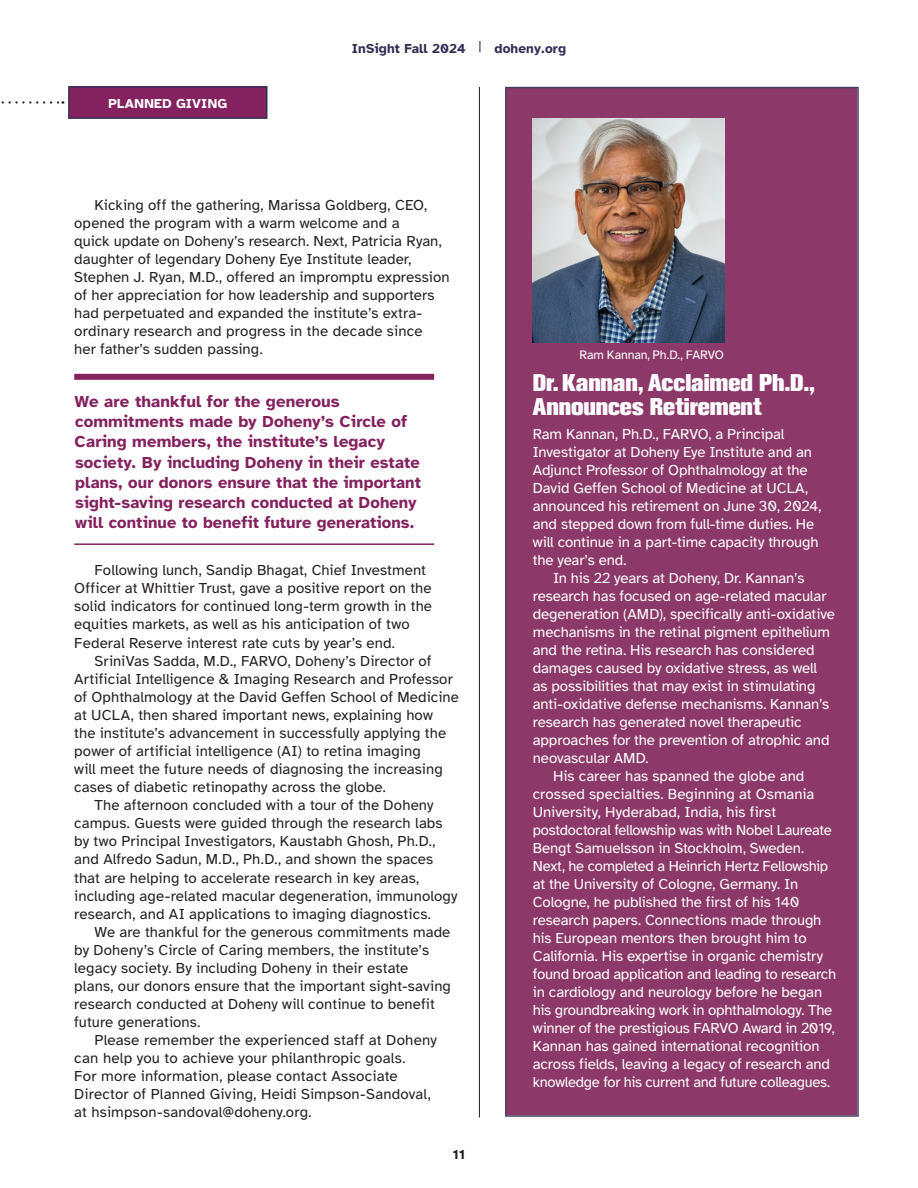
<style>
.page{position:relative;width:918px;height:1188px;background:#fff}
.page>*{position:absolute;margin:0;border:0;box-sizing:border-box;transform-origin:0 0}
.t1{font:800 24px/24px "Akzidenz Grotesk BE";letter-spacing:-.005em;color:#fff}
.t2{font:700 16.5px/20.2px "Atkinson Hyperlegible";letter-spacing:.005em;color:#84225f}
.t3{font:15px/18px "Atkinson Hyperlegible";letter-spacing:.01em;color:#231f20}
.t4{font:15px/18px "Atkinson Hyperlegible";letter-spacing:-.01em;color:#fff}
.t5{font:700 13.5px "Atkinson Hyperlegible";letter-spacing:.01em;color:#342f55}
.t6{font:700 13.5px "Atkinson Hyperlegible";letter-spacing:.02em;color:#fff}
.t7{font:700 13.5px "Atkinson Hyperlegible";color:#231f20}
.t8{font:12.75px "Atkinson Hyperlegible";letter-spacing:-.015em;color:#fff}
</style>
<div class="page">
<div style="left:505px;top:87px;width:354px;height:1030px;background:#8c3969"></div>
<div style="left:74px;top:374px;width:360px;height:6px;background:#84225f"></div>
<hr style="left:74px;top:543px;width:360px;height:2px;background:#84225f">
<hr style="left:479px;top:87px;width:1px;height:1030px;background:#231f20">
<img style="left:533px;top:118px;width:192px;height:225px">
<svg style="left:1px;top:101px;width:62px;height:3px"></svg>
<div style="left:69px;top:87px;width:198px;height:31px;background:#84225f"></div>
<div style="left:68px;top:86px;width:199px;height:33px;border:2px solid #342f55"></div>
<p class="t6" style="left:108px;top:96px;width:120px">PLANNED GIVING</p>
<p class="t5" style="left:352px;top:41px;width:216px">InSight Fall 2024 <sup>|</sup> doheny.org</p>
<p class="t3" style="left:74px;top:197px;width:377px;text-indent:20px">Kicking off the gathering, Marissa Goldberg, CEO, opened the program with a warm welcome and a<br>quick update on Doheny’s research. Next, Patricia Ryan, daughter of legendary Doheny Eye Institute leader, Stephen J. Ryan, M.D., offered an impromptu expression of her appreciation for how leadership and supporters had perpetuated and expanded the institute’s extra&shy;ordinary research and progress in the decade since<br>her father’s sudden passing.</p>
<p class="t8" style="left:580px;top:347px;width:146px">Ram Kannan, Ph.D., FARVO</p>
<p class="t2" style="left:75px;top:391px;width:348px">We are thankful for the generous commitments made by Doheny’s Circle of Caring members, the institute’s legacy society. By including Doheny in their estate plans, our donors ensure that the important sight-saving research conducted at Doheny will continue to benefit future generations.</p>
<p class="t3" style="left:74px;top:561px;width:359px;text-indent:20px">Following lunch, Sandip Bhagat, Chief Investment Officer at Whittier Trust, gave a positive report on the solid indicators for continued long-term growth in the equities markets, as well as his anticipation of two Federal Reserve interest rate cuts by year’s end.</p>
<p class="t3" style="left:94px;top:652px;width:338px">SriniVas Sadda, M.D., FARVO, Doheny’s Director of</p>
<p class="t3" style="left:74px;top:670px;width:380px">Artificial Intelligence &amp; Imaging Research and Professor</p>
<p class="t3" style="left:74px;top:688px;width:386px">of Ophthalmology at the David Geffen School of Medicine</p>
<p class="t3" style="left:74px;top:706px;width:360px">at UCLA, then shared important news, explaining how</p>
<p class="t3" style="left:74px;top:724px;width:373px">the institute’s advancement in successfully applying the</p>
<p class="t3" style="left:74px;top:742px;width:348px">power of artificial intelligence (AI) to retina imaging</p>
<p class="t3" style="left:74px;top:760px;width:370px">will meet the future needs of diagnosing the increasing</p>
<p class="t3" style="left:74px;top:778px;width:313px">cases of diabetic retinopathy across the globe.</p>
<p class="t3" style="left:94px;top:796px;width:340px">The afternoon concluded with a tour of the Doheny</p>
<p class="t3" style="left:74px;top:815px;width:370px">campus. Guests were guided through the research labs</p>
<p class="t3" style="left:74px;top:833px;width:363px">by two Principal Investigators, Kaustabh Ghosh, Ph.D.,</p>
<p class="t3" style="left:74px;top:851px;width:360px">and Alfredo Sadun, M.D., Ph.D., and shown the spaces</p>
<p class="t3" style="left:74px;top:869px;width:347px">that are helping to accelerate research in key areas,</p>
<p class="t3" style="left:74px;top:887px;width:385px">including age-related macular degeneration, immunology</p>
<p class="t3" style="left:74px;top:905px;width:358px">research, and AI applications to imaging diagnostics.</p>
<p class="t3" style="left:94px;top:923px;width:357px">We are thankful for the generous commitments made</p>
<p class="t3" style="left:74px;top:941px;width:356px">by Doheny’s Circle of Caring members, the institute’s</p>
<p class="t3" style="left:74px;top:959px;width:336px">legacy society. By including Doheny in their estate</p>
<p class="t3" style="left:74px;top:977px;width:378px">plans, our donors ensure that the important sight-saving</p>
<p class="t3" style="left:74px;top:995px;width:362px">research conducted at Doheny will continue to benefit</p>
<p class="t3" style="left:74px;top:1013px;width:128px">future generations.</p>
<p class="t3" style="left:94px;top:1031px;width:344px">Please remember the experienced staff at Doheny</p>
<p class="t3" style="left:74px;top:1049px;width:333px">can help you to achieve your philanthropic goals.</p>
<p class="t3" style="left:74px;top:1068px;width:325px">For more information, please contact Associate</p>
<p class="t3" style="left:74px;top:1086px;width:358px">Director of Planned Giving, Heidi Simpson-Sandoval,</p>
<p class="t3" style="left:74px;top:1104px;width:239px">at hsimpson-sandoval@doheny.org.</p>
<p class="t7" style="left:453px;top:1147px;width:14px">11</p>
<h1 class="t1" style="left:533px;top:370px;width:284px">Dr. Kannan, Acclaimed Ph.D.,<br>Announces Retirement</h1>
<p class="t4" style="left:533px;top:425px;width:290px">Ram Kannan, Ph.D., FARVO, a Principal Investigator at Doheny Eye Institute and an Adjunct Professor of Ophthalmology at the David Geffen School of Medicine at UCLA, announced his retirement on June 30, 2024, and stepped down from full-time duties. He will continue in a part-time capacity through the year’s end.</p>
<p class="t4" style="left:553px;top:569px;width:253px">In his 22 years at Doheny, Dr. Kannan’s</p>
<p class="t4" style="left:533px;top:587px;width:295px">research has focused on age-related macular</p>
<p class="t4" style="left:533px;top:605px;width:304px">degeneration (AMD), specifically anti-oxidative</p>
<p class="t4" style="left:533px;top:623px;width:299px">mechanisms in the retinal pigment epithelium</p>
<p class="t4" style="left:533px;top:641px;width:283px">and the retina. His research has considered</p>
<p class="t4" style="left:533px;top:659px;width:286px">damages caused by oxidative stress, as well</p>
<p class="t4" style="left:533px;top:677px;width:284px">as possibilities that may exist in stimulating</p>
<p class="t4" style="left:533px;top:695px;width:298px">anti-oxidative defense mechanisms. Kannan’s</p>
<p class="t4" style="left:533px;top:713px;width:270px">research has generated novel therapeutic</p>
<p class="t4" style="left:533px;top:731px;width:298px">approaches for the prevention of atrophic and</p>
<p class="t4" style="left:533px;top:749px;width:117px">neovascular AMD.</p>
<p class="t4" style="left:553px;top:767px;width:253px">His career has spanned the globe and</p>
<p class="t4" style="left:533px;top:785px;width:283px">crossed specialties. Beginning at Osmania</p>
<p class="t4" style="left:533px;top:803px;width:245px">University, Hyderabad, India, his first</p>
<p class="t4" style="left:533px;top:821px;width:300px">postdoctoral fellowship was with Nobel Laureate</p>
<p class="t4" style="left:533px;top:839px;width:273px">Bengt Samuelsson in Stockholm, Sweden.</p>
<p class="t4" style="left:533px;top:857px;width:297px">Next, he completed a Heinrich Hertz Fellowship</p>
<p class="t4" style="left:533px;top:875px;width:267px">at the University of Cologne, Germany. In</p>
<p class="t4" style="left:533px;top:893px;width:268px">Cologne, he published the first of his 140</p>
<p class="t4" style="left:533px;top:911px;width:290px">research papers. Connections made through</p>
<p class="t4" style="left:533px;top:929px;width:275px">his European mentors then brought him to</p>
<p class="t4" style="left:533px;top:947px;width:292px">California. His expertise in organic chemistry</p>
<p class="t4" style="left:533px;top:965px;width:305px">found broad application and leading to research</p>
<p class="t4" style="left:533px;top:983px;width:291px">in cardiology and neurology before he began</p>
<p class="t4" style="left:533px;top:1001px;width:301px">his groundbreaking work in ophthalmology. The</p>
<p class="t4" style="left:533px;top:1019px;width:304px">winner of the prestigious FARVO Award in 2019,</p>
<p class="t4" style="left:533px;top:1037px;width:288px">Kannan has gained international recognition</p>
<p class="t4" style="left:533px;top:1055px;width:299px">across fields, leaving a legacy of research and</p>
<p class="t4" style="left:533px;top:1073px;width:299px">knowledge for his current and future colleagues.</p>
</div>
